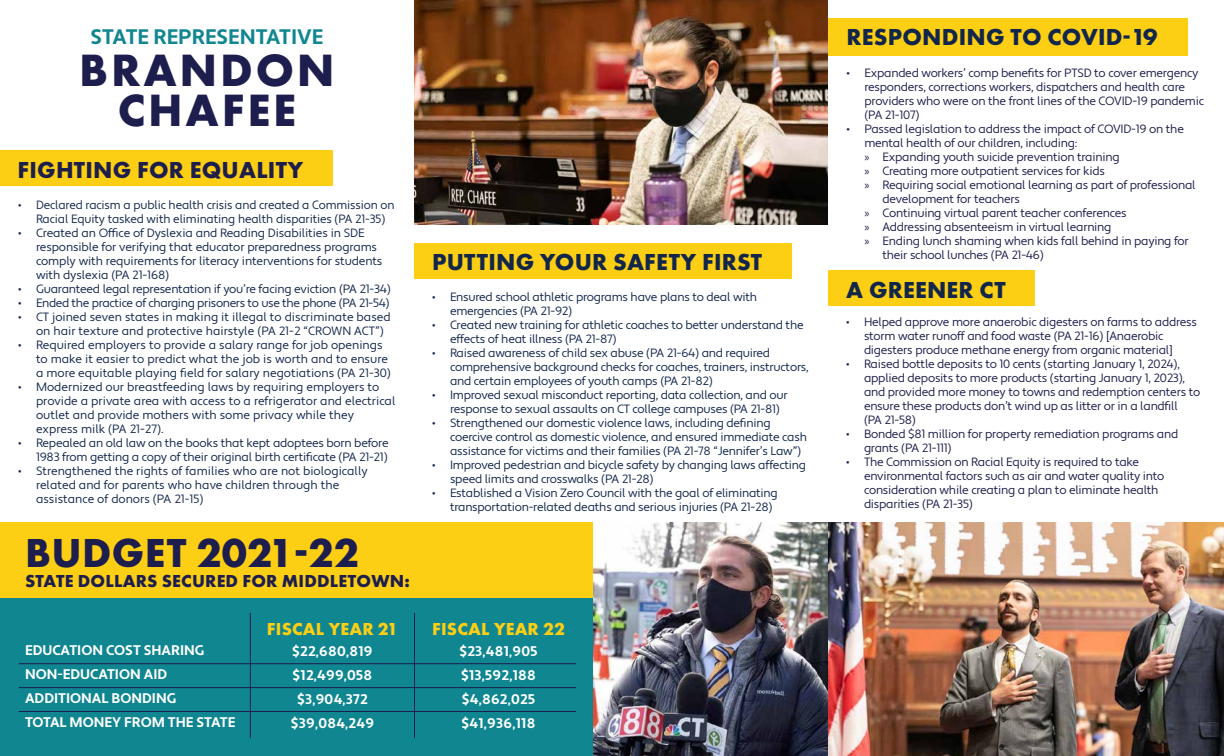
<style>
.page{position:relative;width:1224px;height:756px;background:#fff}
.page>*{position:absolute;margin:0;border:0;box-sizing:border-box;transform-origin:0 0}
.t1{font:700 47px/40px "Futura PT";letter-spacing:.06em;color:#1d1e4d;text-align:center}
.t2{font:700 42px "Futura PT";letter-spacing:.01em;color:#1d1e4d}
.t3{font:700 24px "Futura PT";letter-spacing:.01em;color:#12264b}
.t4{font:700 24px "Futura PT";letter-spacing:.01em;color:#1d1e4c}
.t5{font:700 21px "Apertura";color:#118691}
.t6{font:700 18px "Futura PT";letter-spacing:.01em;color:#1d1e4d}
.t7{font:700 18px "Futura PT";letter-spacing:.01em;color:#fccf14}
.t8{font:700 14px/24px "Apertura";letter-spacing:.02em;color:#fff;text-align:center}
.t9{font:700 14px/24px "Apertura";color:#fff}
.t10{font:12px/14px "Apertura";letter-spacing:-.02em;color:#12264b}
.t11{font:12px/14px "Apertura";letter-spacing:-.02em;color:#1d1e4c}
.t12{font:12px/14px "Apertura";color:#12264b}
.s1{font-family:"Myriad Pro"}
</style>
<div class="page">
<div style="left:0;top:567px;width:828px;height:189px;background:#108690"></div>
<div style="left:0;top:522px;width:830px;height:76px;background:#fccf15"></div>
<hr style="left:250px;top:613px;width:1px;height:125px;background:#1d1e4d">
<hr style="left:19px;top:663px;width:557px;height:1px;background:#1d1e4d">
<hr style="left:19px;top:687px;width:557px;height:1px;background:#1d1e4d">
<div style="left:819px;top:18px;width:369px;height:38px;background:#fccf14"></div>
<img style="left:414px;top:0;width:414px;height:225px">
<img style="left:593px;top:522px;width:631px;height:234px">
<div style="left:414px;top:243px;width:378px;height:36px;background:#fccf14"></div>
<div style="left:828px;top:270px;width:207px;height:36px;background:#fccf14"></div>
<hr style="left:19px;top:711px;width:557px;height:1px;background:#1d1e4d">
<div style="left:0;top:150px;width:333px;height:36px;background:#fccf14"></div>
<hr style="left:414px;top:613px;width:1px;height:125px;background:#1d1e4d">
<h3 class="t5" style="left:91px;top:24px;width:234px">STATE REPRESENTATIVE</h3>
<h1 class="t1" style="left:79px;top:49px;width:257px">BRANDON<br>CHAFEE</h1>
<h3 class="t4" style="left:18px;top:154px;width:287px">FIGHTING FOR EQUALITY</h3>
<p class="t10" style="left:36px;top:198px;width:360px;text-indent:-18px">• Declared racism a public health crisis and created a Commission on<br>Racial Equity tasked with eliminating health disparities (PA 21-35)</p>
<p class="t10" style="left:36px;top:226px;width:348px;text-indent:-18px">• Created an Office of Dyslexia and Reading Disabilities in SDE responsible for verifying that educator preparedness programs comply with requirements for literacy interventions for students with dyslexia (PA 21-168)</p>
<p class="t10" style="left:18px;top:282px;width:374px">• Guaranteed legal representation if you’re facing eviction (PA 21-34)</p>
<p class="t10" style="left:18px;top:296px;width:373px">• Ended the practice of charging prisoners to use the phone (PA 21-54)</p>
<p class="t12" style="left:36px;top:310px;width:356px;text-indent:-18px">• CT joined seven states in making it illegal to discriminate based on hair texture and protective hairstyle (PA 21-2 “CROWN ACT”)</p>
<p class="t12" style="left:36px;top:338px;width:357px;text-indent:-18px">• Required employers to provide a salary range for job openings to make it easier to predict what the job is worth and to ensure a more equitable playing field for salary negotiations (PA 21-30)</p>
<p class="t12" style="left:36px;top:380px;width:361px;text-indent:-18px">• Modernized our breastfeeding laws by requiring employers to provide a private area with access to a refrigerator and electrical outlet and provide mothers with some privacy while they express milk (PA 21-27).</p>
<p class="t10" style="left:18px;top:436px;width:372px;text-align:right">• Repealed an old law on the books that kept adoptees born before<br>1983 from getting a copy of their original birth certificate (PA 21-21)</p>
<p class="t12" style="left:36px;top:464px;width:333px;text-indent:-18px">• Strengthened the rights of families who are not biologically related and for parents who have children through the assistance of donors (PA 21-15)</p>
<h2 class="t2" style="left:25px;top:526px;width:335px">BUDGET 2021-22</h2>
<h3 class="t6" style="left:25px;top:569px;width:386px">STATE DOLLARS SECURED FOR MIDDLETOWN:</h3>
<h3 class="t3" style="left:432px;top:247px;width:332px">PUTTING YOUR SAFETY FIRST</h3>
<p class="t10" style="left:450px;top:290px;width:309px;text-indent:-18px">• Ensured school athletic programs have plans to deal with emergencies (PA 21-92)</p>
<p class="t10" style="left:450px;top:318px;width:355px;text-indent:-18px">• Created new training for athletic coaches to better understand the effects of heat illness (PA 21-87)</p>
<p class="t10" style="left:450px;top:346px;width:360px;text-indent:-18px">• Raised awareness of child sex abuse (PA 21-64) and required comprehensive background checks for coaches, trainers, instructors, and certain employees of youth camps (PA 21-82)</p>
<p class="t10" style="left:450px;top:388px;width:339px;text-indent:-18px">• Improved sexual misconduct reporting, data collection, and our response to sexual assaults on CT college campuses (PA 21-81)</p>
<p class="t10" style="left:450px;top:416px;width:358px;text-indent:-18px">• Strengthened our domestic violence laws, including defining coercive control as domestic violence, and ensured immediate cash assistance for victims and their families (PA 21-78 “Jennifer’s Law”)</p>
<p class="t10" style="left:450px;top:458px;width:358px;text-indent:-18px">• Improved pedestrian and bicycle safety by changing laws affecting speed limits and crosswalks (PA 21-28)</p>
<p class="t10" style="left:450px;top:486px;width:329px;text-indent:-18px">• Established a Vision Zero Council with the goal of eliminating transportation-related deaths and serious injuries (PA 21-28)</p>
<p class="t9" style="left:25px;top:639px;width:212px">EDUCATION COST SHARING<br>NON-EDUCATION AID<br>ADDITIONAL BONDING<br>TOTAL MONEY FROM THE STATE</p>
<h3 class="t7" style="left:267px;top:618px;width:133px">FISCAL YEAR 21</h3>
<h3 class="t7" style="left:432px;top:618px;width:134px">FISCAL YEAR 22</h3>
<p class="t8" style="left:291px;top:640px;width:85px">$22,680,819 $12,499,058 $3,904,372 $39,084,249</p>
<p class="t8" style="left:459px;top:640px;width:80px;text-align:left">$23,481,905 $13,592,188 $4,862,025 $41,936,118</p>
<h3 class="t3" style="left:847px;top:22px;width:312px">RESPONDING TO COVID-19</h3>
<p class="t11" style="left:864px;top:66px;width:341px;text-indent:-18px">• Expanded workers’ comp benefits for PTSD to cover emergency responders, corrections workers, dispatchers and health care providers who were on the front lines of the COVID-19 pandemic (PA 21-107)</p>
<p class="t11" style="left:846px;top:122px;width:339px">• Passed legislation to address the impact of COVID-19 on the</p>
<p class="t11" style="left:864px;top:136px;width:214px">mental health of our children, including:</p>
<p class="t11" style="left:864px;top:150px;width:257px"><span class="s1">»</span> Expanding youth suicide prevention training</p>
<p class="t11" style="left:864px;top:164px;width:242px"><span class="s1">»</span> Creating more outpatient services for kids</p>
<p class="t11" style="left:864px;top:178px;width:333px"><span class="s1">»</span> Requiring social emotional learning as part of professional</p>
<p class="t11" style="left:882px;top:192px;width:139px">development for teachers</p>
<p class="t11" style="left:864px;top:206px;width:264px"><span class="s1">»</span> Continuing virtual parent teacher conferences</p>
<p class="t11" style="left:864px;top:220px;width:249px"><span class="s1">»</span> Addressing absenteeism in virtual learning</p>
<p class="t11" style="left:864px;top:234px;width:326px"><span class="s1">»</span> Ending lunch shaming when kids fall behind in paying for</p>
<p class="t11" style="left:882px;top:248px;width:163px">their school lunches (PA 21-46)</p>
<h3 class="t3" style="left:846px;top:274px;width:161px">A GREENER CT</h3>
<p class="t11" style="left:864px;top:315px;width:334px;text-indent:-18px">• Helped approve more anaerobic digesters on farms to address storm water runoff and food waste (PA 21-16) [Anaerobic digesters produce methane energy from organic material]</p>
<p class="t11" style="left:864px;top:357px;width:338px;text-indent:-18px">• Raised bottle deposits to 10 cents (starting January 1, 2024), applied deposits to more products (starting January 1, 2023), and provided more money to towns and redemption centers to ensure these products don’t wind up as litter or in a landfill<br>(PA 21-58)</p>
<p class="t11" style="left:864px;top:427px;width:316px;text-indent:-18px">• Bonded $81 million for property remediation programs and grants (PA 21-111)</p>
<p class="t11" style="left:864px;top:455px;width:302px;text-indent:-18px">• The Commission on Racial Equity is required to take environmental factors such as air and water quality into consideration while creating a plan to eliminate health disparities (PA 21-35)</p>
</div>
